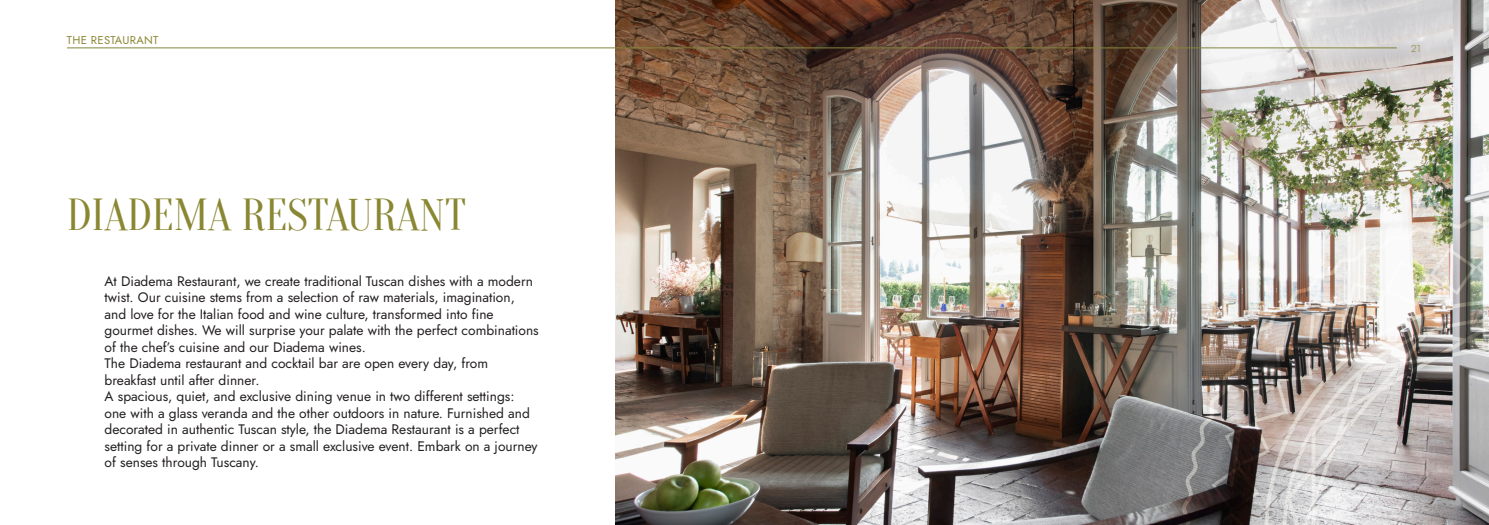
<style>
.page{position:relative;width:1489px;height:525px;background:#fff}
.page>*{position:absolute;margin:0;border:0;box-sizing:border-box;transform-origin:0 0}
.t1{font:43.75px "Oranienbaum";color:#8a8733}
.t2{font:13.75px/16.5px "Jost";color:#231f20}
.t3{font:11.25px "Jost";letter-spacing:.025em;color:#8a8733}
.t4{font:10px "Jost";color:#8a8733}
</style>
<div class="page">
<img style="left:615px;top:0;width:873px;height:524px">
<hr style="left:67px;top:48px;width:677px;height:1px;background:#82863d">
<img style="left:1180px;top:217px;width:308px;height:307px">
<img style="left:1207px;top:243px;width:281px;height:281px">
<hr style="left:744px;top:48px;width:652px;height:1px;background:#82863d">
<p class="t3" style="left:67px;top:32px;width:93px">THE RESTAURANT</p>
<p class="t1" style="left:67px;top:190px;width:401px">DIADEMA RESTAURANT</p>
<p class="t2" style="left:105px;top:272px;width:436px">At Diadema Restaurant, we create traditional Tuscan dishes with a modern twist. Our cuisine stems from a selection of raw materials, imagination, and love for the Italian food and wine culture, transformed into fine gourmet dishes. We will surprise your palate with the perfect combinations of the chef’s cuisine and our Diadema wines.</p>
<p class="t2" style="left:105px;top:355px;width:385px">The Diadema restaurant and cocktail bar are open every day, from breakfast until after dinner.</p>
<p class="t2" style="left:105px;top:388px;width:434px">A spacious, quiet, and exclusive dining venue in two different settings: one with a glass veranda and the other outdoors in nature. Furnished and decorated in authentic Tuscan style, the Diadema Restaurant is a perfect setting for a private dinner or a small exclusive event. Embark on a journey of senses through Tuscany.</p>
<p class="t4" style="left:1410px;top:42px;width:11px">21</p>
</div>
